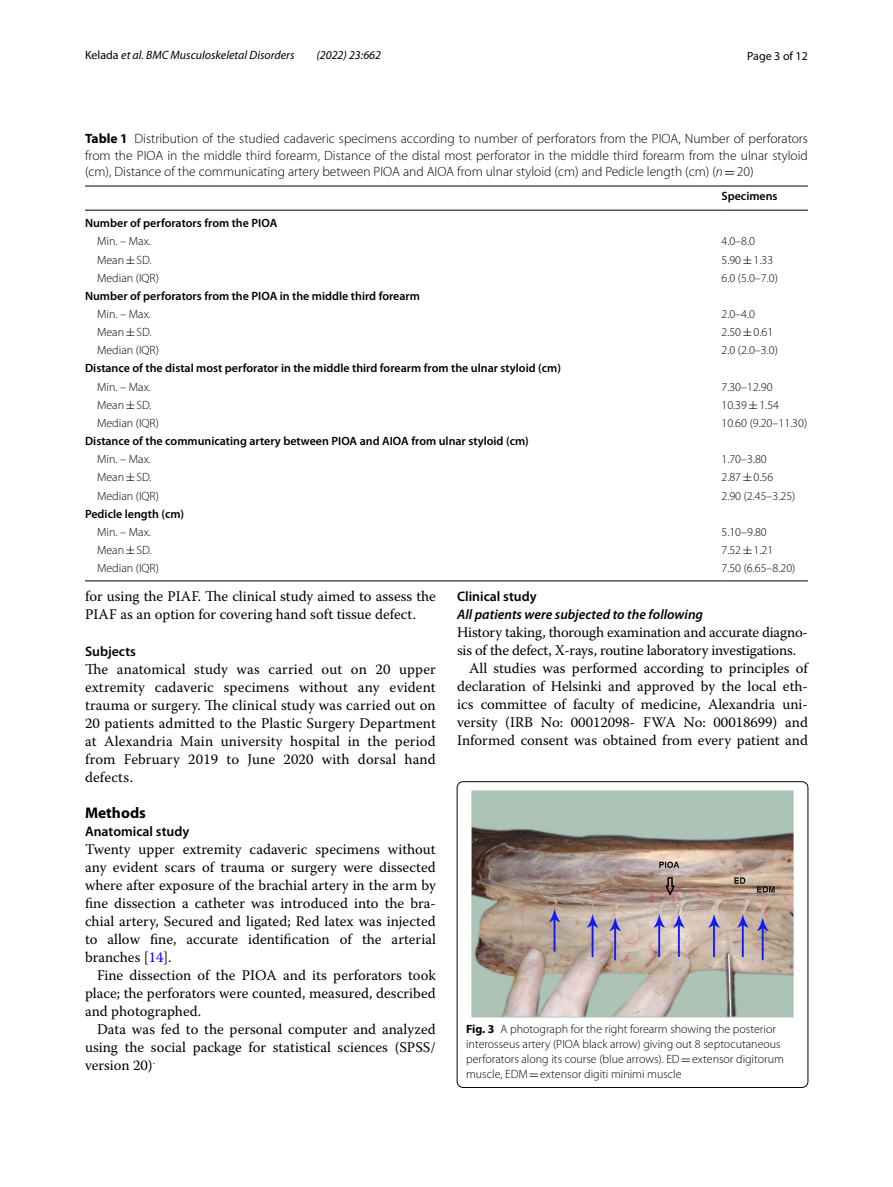
<style>
.page{position:relative;width:893px;height:1187px;background:#fff}
.page>*{position:absolute;margin:0;border:0;box-sizing:border-box;transform-origin:0 0}
.t1{font:700 15.45px "Myriad Pro";color:#000}
.t2{font:14.7px/18px "Warnock Pro";color:#000;text-align:justify}
.t3{font:italic 600 13.8px "Myriad Pro";color:#000}
.t4{font:600 13.8px "Myriad Pro";color:#000}
.t5{font:300 13.5px/16.5px "Myriad Pro";color:#000;text-align:justify}
.t6{font:300 12px/15px "Myriad Pro";color:#000}
.t7{font:600 12px "Myriad Pro";color:#000}
.t8{font:italic 12px "Myriad Pro";color:#000}
.t9{font:12px "Myriad Pro";color:#000}
.s1{font-style:normal}
.s2{font-weight:700}
.s3{font-style:italic}
.s4{font-family:"MTSY";font-weight:400}
.s5{color:#00f}
</style>
<div class="page">
<hr style="left:85px;top:186px;width:636px;height:1px;background:#000">
<hr style="left:85px;top:210px;width:636px;height:1px;background:#000">
<hr style="left:721px;top:186px;width:87px;height:1px;background:#000">
<hr style="left:721px;top:210px;width:87px;height:1px;background:#000">
<hr style="left:85px;top:580px;width:636px;height:1px;background:#000">
<hr style="left:721px;top:580px;width:87px;height:1px;background:#000">
<img style="left:472px;top:790px;width:321px;height:227px">
<div style="left:457px;top:781px;width:351px;height:306px;border:1px solid #000;border-radius:6px"></div>
<p class="t8" style="left:85px;top:48px;width:211px"><span class="s1">Kelada</span> et al. BMC Musculoskeletal Disorders</p>
<p class="t8" style="left:316px;top:48px;width:66px">(2022) 23:662</p>
<p class="t9" style="left:747px;top:48px;width:62px">Page 3 of 12</p>
<p class="t5" style="left:85px;top:130px;width:724px"><span class="s2">Table 1</span> Distribution of the studied cadaveric specimens according to number of perforators from the PIOA, Number of perforators from the PIOA in the middle third forearm, Distance of the distal most perforator in the middle third forearm from the ulnar styloid (cm), Distance of the communicating artery between PIOA and AIOA from ulnar styloid (cm) and Pedicle length (cm) (<span class="s3">n</span><span class="s4">=</span>20)</p>
<p class="t7" style="left:721px;top:189px;width:58px">Specimens</p>
<p class="t7" style="left:85px;top:215px;width:194px">Number of perforators from the PIOA</p>
<p class="t6" style="left:97px;top:234px;width:55px">Min. – Max.</p>
<p class="t6" style="left:721px;top:234px;width:35px">4.0–8.0</p>
<p class="t6" style="left:97px;top:252px;width:56px">Mean<span class="s4">±</span>SD.</p>
<p class="t6" style="left:721px;top:252px;width:53px">5.90<span class="s4">±</span>1.33</p>
<p class="t6" style="left:97px;top:270px;width:63px">Median (IQR)</p>
<p class="t6" style="left:721px;top:270px;width:58px">6.0 (5.0–7.0)</p>
<p class="t7" style="left:85px;top:288px;width:336px">Number of perforators from the PIOA in the middle third forearm</p>
<p class="t6" style="left:97px;top:307px;width:55px">Min. – Max.</p>
<p class="t6" style="left:721px;top:307px;width:35px">2.0–4.0</p>
<p class="t6" style="left:97px;top:325px;width:56px">Mean<span class="s4">±</span>SD.</p>
<p class="t6" style="left:721px;top:325px;width:53px">2.50<span class="s4">±</span>0.61</p>
<p class="t6" style="left:97px;top:343px;width:63px">Median (IQR)</p>
<p class="t6" style="left:721px;top:343px;width:58px">2.0 (2.0–3.0)</p>
<p class="t7" style="left:85px;top:361px;width:477px">Distance of the distal most perforator in the middle third forearm from the ulnar styloid (cm)</p>
<p class="t6" style="left:97px;top:379px;width:55px">Min. – Max.</p>
<p class="t6" style="left:721px;top:379px;width:53px">7.30–12.90</p>
<p class="t6" style="left:97px;top:397px;width:56px">Mean<span class="s4">±</span>SD.</p>
<p class="t6" style="left:721px;top:397px;width:59px">10.39<span class="s4">±</span>1.54</p>
<p class="t6" style="left:97px;top:415px;width:63px">Median (IQR)</p>
<p class="t6" style="left:721px;top:415px;width:87px">10.60 (9.20–11.30)</p>
<p class="t7" style="left:85px;top:433px;width:445px">Distance of the communicating artery between PIOA and AIOA from ulnar styloid (cm)</p>
<p class="t6" style="left:97px;top:452px;width:55px">Min. – Max.</p>
<p class="t6" style="left:721px;top:452px;width:47px">1.70–3.80</p>
<p class="t6" style="left:97px;top:470px;width:56px">Mean<span class="s4">±</span>SD.</p>
<p class="t6" style="left:721px;top:470px;width:53px">2.87<span class="s4">±</span>0.56</p>
<p class="t6" style="left:97px;top:488px;width:63px">Median (IQR)</p>
<p class="t6" style="left:721px;top:488px;width:75px">2.90 (2.45–3.25)</p>
<p class="t7" style="left:85px;top:506px;width:101px">Pedicle length (cm)</p>
<p class="t6" style="left:97px;top:524px;width:55px">Min. – Max.</p>
<p class="t6" style="left:721px;top:524px;width:47px">5.10–9.80</p>
<p class="t6" style="left:97px;top:542px;width:56px">Mean<span class="s4">±</span>SD.</p>
<p class="t6" style="left:721px;top:542px;width:53px">7.52<span class="s4">±</span>1.21</p>
<p class="t6" style="left:97px;top:561px;width:63px">Median (IQR)</p>
<p class="t6" style="left:721px;top:561px;width:75px">7.50 (6.65–8.20)</p>
<p class="t2" style="left:85px;top:587px;width:352px">for using the PIAF. The clinical study aimed to assess the<br>PIAF as an option for covering hand soft tissue defect.</p>
<p class="t4" style="left:85px;top:642px;width:52px">Subjects</p>
<p class="t2" style="left:85px;top:659px;width:352px">The anatomical study was carried out on 20 upper extremity cadaveric specimens without any evident trauma or surgery. The clinical study was carried out on 20 patients admitted to the Plastic Surgery Department at Alexandria Main university hospital in the period from February 2019 to June 2020 with dorsal hand defects.</p>
<p class="t1" style="left:85px;top:802px;width:62px">Methods</p>
<p class="t4" style="left:85px;top:822px;width:106px">Anatomical study</p>
<p class="t2" style="left:85px;top:839px;width:352px">Twenty upper extremity cadaveric specimens without any evident scars of trauma or surgery were dissected where after exposure of the brachial artery in the arm by fine dissection a catheter was introduced into the bra&shy;chial artery, Secured and ligated; Red latex was injected to allow fine, accurate identification of the arterial branches [<span class="s5">14</span>].</p>
<p class="t2" style="left:85px;top:965px;width:352px;text-indent:12px">Fine dissection of the PIOA and its perforators took place; the perforators were counted, measured, described and photographed.</p>
<p class="t2" style="left:85px;top:1019px;width:352px;text-indent:12px">Data was fed to the personal computer and analyzed using the social package for statistical sciences (SPSS/ version 20)<sup>.</sup></p>
<p class="t4" style="left:457px;top:587px;width:81px">Clinical study</p>
<p class="t3" style="left:457px;top:605px;width:247px">All patients were subjected to the following</p>
<p class="t2" style="left:457px;top:623px;width:352px">History taking, thorough examination and accurate diagno-</p>
<p class="t2" style="left:457px;top:641px;width:341px">sis of the defect, X-rays, routine laboratory investigations.</p>
<p class="t2" style="left:469px;top:659px;width:340px">All studies was performed according to principles of</p>
<p class="t2" style="left:457px;top:677px;width:352px">declaration of Helsinki and approved by the local eth-</p>
<p class="t2" style="left:457px;top:695px;width:352px">ics committee of faculty of medicine, Alexandria uni-</p>
<p class="t2" style="left:457px;top:713px;width:352px">versity (IRB No: 00012098- FWA No: 00018699) and</p>
<p class="t2" style="left:457px;top:731px;width:352px">Informed consent was obtained from every patient and</p>
<p class="t6" style="left:466px;top:1021px;width:319px"><span class="s2">Fig. 3</span> A photograph for the right forearm showing the posterior interosseus artery (PIOA black arrow) giving out 8 septocutaneous perforators along its course (blue arrows). ED<span class="s4">=</span>extensor digitorum muscle, EDM<span class="s4">=</span>extensor digiti minimi muscle</p>
</div>
